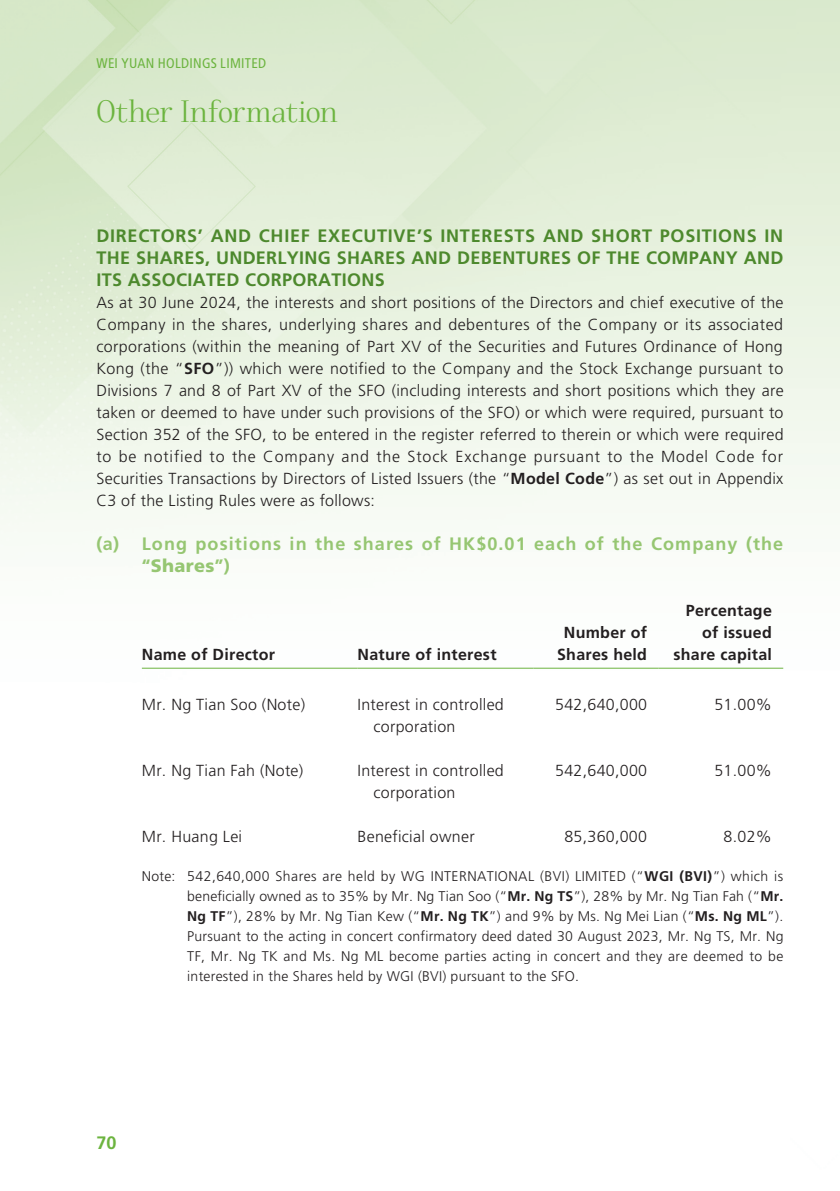
<style>
.page{position:relative;width:840px;height:1191px;background:#fff}
.page>*{position:absolute;margin:0;border:0;box-sizing:border-box;transform-origin:0 0}
.t1{font:30px "Foglihten";letter-spacing:-.02em;color:#6cb43f}
._01_H1{font:700 18px/22px "Frutiger LT Std";letter-spacing:.015em;color:#4d892d;text-align:justify}
._02_H2{font:700 18px/22px "Frutiger LT Std";letter-spacing:.06em;color:#96c672}
.t2{font:700 18px "Frutiger LT Std";color:#6cb43f}
._00_txt{font:300 16px/22px "Frutiger LT Std";letter-spacing:.015em;color:#231f20;text-align:justify}
._50_Table_txt{font:300 16px/22px "Frutiger LT Std";letter-spacing:.015em;color:#231f20}
._50_Table_txt-2{font:700 16px "Frutiger LT Std";letter-spacing:.015em;color:#231f20}
._06_Notes{font:300 14px/20px "Frutiger LT Std";letter-spacing:.015em;color:#231f20;text-align:justify}
.t3{font:condensed 14px "Frutiger LT Std";letter-spacing:.02em;color:#6cb43f}
.s1{font-weight:700}
.s2{font-weight:900}
</style>
<div class="page">
<hr style="left:142px;top:667px;width:215px;height:1px;background:#6cb43f">
<hr style="left:357px;top:667px;width:176px;height:1px;background:#6cb43f">
<hr style="left:533px;top:667px;width:125px;height:1px;background:#6cb43f">
<hr style="left:658px;top:667px;width:124px;height:1px;background:#6cb43f">
<p class="t3" style="left:96px;top:55px;width:171px">WEI YUAN HOLDINGS LIMITED</p>
<p class="t1" style="left:96px;top:95px;width:243px">Other Information</p>
<p class="_01_H1" style="left:96px;top:225px;width:688px">DIRECTORS’ AND CHIEF EXECUTIVE’S INTERESTS AND SHORT POSITIONS IN THE SHARES, UNDERLYING SHARES AND DEBENTURES OF THE COMPANY AND ITS ASSOCIATED CORPORATIONS</p>
<p class="_00_txt" style="left:96px;top:291px;width:688px">As at 30 June 2024, the interests and short positions of the Directors and chief executive of the Company in the shares, underlying shares and debentures of the Company or its associated corporations (within the meaning of Part XV of the Securities and Futures Ordinance of Hong Kong (the “<span class="s1">SFO</span>”)) which were notified to the Company and the Stock Exchange pursuant to Divisions 7 and 8 of Part XV of the SFO (including interests and short positions which they are taken or deemed to have under such provisions of the SFO) or which were required, pursuant to Section 352 of the SFO, to be entered in the register referred to therein or which were required to be notified to the Company and the Stock Exchange pursuant to the Model Code for Securities Transactions by Directors of Listed Issuers (the “<span class="s1">Model Code</span>”) as set out in Appendix C3 of the Listing Rules were as follows:</p>
<p class="_02_H2" style="left:142px;top:533px;width:642px;text-indent:-45px">(a) Long positions in the shares of HK$0.01 each of the Company (the “<span class="s2">Shares</span>”)</p>
<p class="_50_Table_txt-2" style="left:142px;top:645px;width:134px">Name of Director</p>
<p class="_50_Table_txt-2" style="left:357px;top:645px;width:140px">Nature of interest</p>
<p class="_50_Table_txt-2" style="left:563px;top:623px;width:85px">Number of</p>
<p class="_50_Table_txt-2" style="left:556px;top:645px;width:91px">Shares held</p>
<p class="_50_Table_txt-2" style="left:685px;top:601px;width:88px">Percentage</p>
<p class="_50_Table_txt-2" style="left:701px;top:623px;width:71px">of issued</p>
<p class="_50_Table_txt-2" style="left:673px;top:645px;width:100px">share capital</p>
<p class="_50_Table_txt" style="left:142px;top:693px;width:165px">Mr. Ng Tian Soo (Note)</p>
<p class="_50_Table_txt" style="left:373px;top:693px;width:132px;text-indent:-16px">Interest in controlled corporation</p>
<p class="_50_Table_txt" style="left:555px;top:693px;width:93px">542,640,000</p>
<p class="_50_Table_txt" style="left:714px;top:693px;width:59px">51.00%</p>
<p class="_50_Table_txt" style="left:142px;top:759px;width:163px">Mr. Ng Tian Fah (Note)</p>
<p class="_50_Table_txt" style="left:373px;top:759px;width:132px;text-indent:-16px">Interest in controlled corporation</p>
<p class="_50_Table_txt" style="left:555px;top:759px;width:93px">542,640,000</p>
<p class="_50_Table_txt" style="left:714px;top:759px;width:59px">51.00%</p>
<p class="_50_Table_txt" style="left:142px;top:825px;width:102px">Mr. Huang Lei</p>
<p class="_50_Table_txt" style="left:357px;top:825px;width:118px">Beneficial owner</p>
<p class="_50_Table_txt" style="left:564px;top:825px;width:84px">85,360,000</p>
<p class="_50_Table_txt" style="left:723px;top:825px;width:50px">8.02%</p>
<p class="_06_Notes" style="left:187px;top:866px;width:597px;text-indent:-45px">Note: 542,640,000 Shares are held by WG INTERNATIONAL (BVI) LIMITED (“<span class="s1">WGI (BVI)</span>”) which is beneficially owned as to 35% by Mr. Ng Tian Soo (“<span class="s1">Mr. Ng TS</span>”), 28% by Mr. Ng Tian Fah (“<span class="s1">Mr.<br>Ng TF</span>”), 28% by Mr. Ng Tian Kew (“<span class="s1">Mr. Ng TK</span>”) and 9% by Ms. Ng Mei Lian (“<span class="s1">Ms. Ng ML</span>”).<br>Pursuant to the acting in concert confirmatory deed dated 30 August 2023, Mr. Ng TS, Mr. Ng TF, Mr. Ng TK and Ms. Ng ML become parties acting in concert and they are deemed to be interested in the Shares held by WGI (BVI) pursuant to the SFO.</p>
<p class="t2" style="left:96px;top:1132px;width:22px">70</p>
</div>
